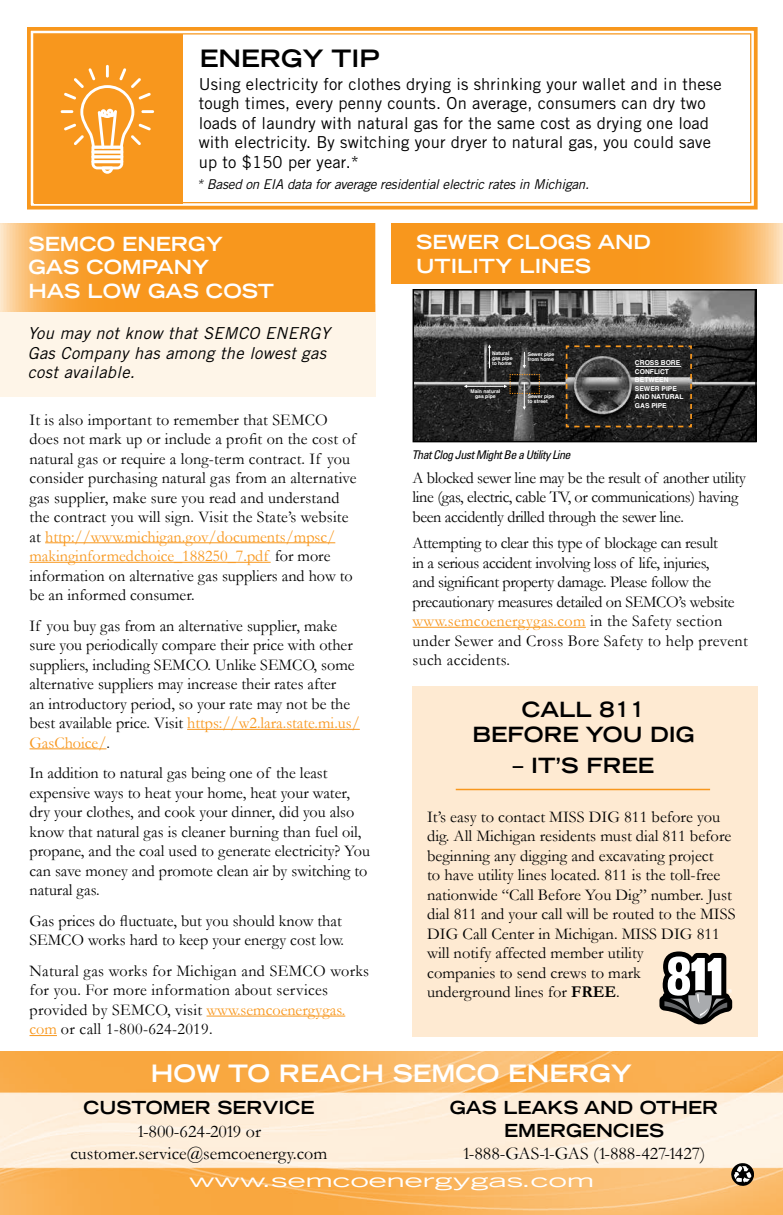
<style>
.page{position:relative;width:783px;height:1215px;background:#fff}
.page>*{position:absolute;margin:0;border:0;box-sizing:border-box;transform-origin:0 0}
.t1{font:700 expanded 24px "Trade Gothic LH";color:#fff}
.t2{font:700 expanded 24px "Trade Gothic LH";color:#000}
.t3{font:700 expanded 21px/25.2px "Trade Gothic LH";color:#000;text-align:center}
.t4{font:700 expanded 19.5px/23.4px "Trade Gothic LH";color:#fff}
.t5{font:18px/22.5px "Garamond";color:#000;text-align:center}
.t6{font:700 expanded 18px/22.5px "Trade Gothic LH";color:#000;text-align:center}
.t7{font:expanded 18px "Trade Gothic LH";color:#fff;scale:1.5 1}
.t8{font:16.5px/19.5px "Garamond";color:#000}
.t9{font:16.5px/19.5px "Garamond";letter-spacing:-.02em;color:#000}
.t10{font:16.5px/19.5px "Trade Gothic";letter-spacing:.01em;color:#000}
.t11{font:16.5px/19.5px "Garamond";letter-spacing:.02em;color:#000}
.t12{font:italic 16.5px/19.8px "Trade Gothic";letter-spacing:.02em;color:#000}
.t13{font:italic 13.5px "Trade Gothic";letter-spacing:-.02em;color:#000}
.t14{font:italic condensed 12px "Univers";letter-spacing:-.04em;color:#000}
.t15{font:700 6.75px/8.4px "Helvetica";color:#fff}
.t16{font:700 5.1px/5.1px "Helvetica";color:#fff}
.s1{color:#f8971d}
.s2{font-weight:700}
</style>
<div class="page">
<img style="left:0;top:1051px;width:783px;height:164px">
<svg style="left:731px;top:1163px;width:23px;height:24px"></svg>
<div style="left:0;top:304px;width:375px;height:92px;background:#fef5e8"></div>
<svg style="left:0;top:223px;width:375px;height:89px;background:#f89e2d"></svg>
<hr style="left:45px;top:542px;width:290px;height:1px;background:#f8971d">
<hr style="left:30px;top:562px;width:241px;height:1px;background:#f8971d">
<hr style="left:187px;top:729px;width:173px;height:1px;background:#f8971d">
<hr style="left:30px;top:748px;width:76px;height:1px;background:#f8971d">
<hr style="left:207px;top:1016px;width:138px;height:1px;background:#f8971d">
<svg style="left:30px;top:1035px;width:27px;height:1px"></svg>
<svg style="left:27px;top:27px;width:731px;height:183px"></svg>
<div style="left:33px;top:33px;width:718px;height:170px;border:1px solid #f8971d"></div>
<div style="left:34px;top:34px;width:149px;height:169px;background:#f8971d"></div>
<svg style="left:61px;top:65px;width:93px;height:109px"></svg>
<div style="left:412px;top:687px;width:346px;height:350px;background:#feead2"></div>
<svg style="left:659px;top:951px;width:73px;height:73px"></svg>
<hr style="left:456px;top:789px;width:254px;height:1px;background:#f8971d">
<svg style="left:392px;top:223px;width:391px;height:60px;background:#f89e2c"></svg>
<hr style="left:413px;top:627px;width:173px;height:1px;background:#f8971d">
<img style="left:416px;top:292px;width:338px;height:147px">
<div style="left:413px;top:289px;width:344px;height:153px;border:2px solid #000"></div>
<svg style="left:565px;top:345px;width:127px;height:83px;background:#403d39"></svg>
<svg style="left:488px;top:345px;width:3px;height:23px"></svg>
<svg style="left:523px;top:352px;width:3px;height:16px"></svg>
<hr style="left:466px;top:386px;width:38px;height:1px;background:#fff">
<svg style="left:504px;top:374px;width:36px;height:36px"></svg>
<hr style="left:636px;top:366px;width:45px;height:1px;background:#fff">
<h1 class="t2" style="left:200px;top:42px;width:181px">ENERGY TIP</h1>
<p class="t10" style="left:199px;top:74px;width:525px">Using electricity for clothes drying is shrinking your wallet and in these tough times, every penny counts. On average, consumers can dry two loads of laundry with natural gas for the same cost as drying one load with electricity. By switching your dryer to natural gas, you could save up to $150 per year.*</p>
<p class="t13" style="left:197px;top:176px;width:394px">* Based on EIA data for average residential electric rates in Michigan.</p>
<p class="t4" style="left:29px;top:232px;width:247px">SEMCO ENERGY<br>GAS COMPANY<br>HAS LOW GAS COST</p>
<p class="t12" style="left:28px;top:323px;width:304px">You may not know that SEMCO ENERGY<br>Gas Company has among the lowest gas cost available.</p>
<p class="t8" style="left:30px;top:409px;width:329px">It is also important to remember that SEMCO does not mark up or include a profit on the cost of natural gas or require a long-term contract. If you consider purchasing natural gas from an alternative gas supplier, make sure you read and understand the contract you will sign. Visit the State’s website at <span class="s1">http://www.michigan.gov/documents/mpsc/ makinginformedchoice_188250_7.pdf</span> for more information on alternative gas suppliers and how to be an informed consumer.</p>
<p class="t8" style="left:30px;top:616px;width:332px">If you buy gas from an alternative supplier, make sure you periodically compare their price with other suppliers, including SEMCO. Unlike SEMCO, some alternative suppliers may increase their rates after<br>an introductory period, so your rate may not be the best available price. Visit <span class="s1">https://w2.lara.state.mi.us/ GasChoice/</span>.</p>
<p class="t8" style="left:30px;top:763px;width:342px">In addition to natural gas being one of the least expensive ways to heat your home, heat your water, dry your clothes, and cook your dinner, did you also know that natural gas is cleaner burning than fuel oil, propane, and the coal used to generate electricity? You can save money and promote clean air by switching to natural gas.</p>
<p class="t8" style="left:30px;top:911px;width:316px">Gas prices do fluctuate, but you should know that<br>SEMCO works hard to keep your energy cost low.</p>
<p class="t11" style="left:30px;top:961px;width:341px">Natural gas works for Michigan and SEMCO works for you. For more information about services provided by SEMCO, visit <span class="s1">www.semcoenergygas. com</span> or call 1-800-624-2019.</p>
<p class="t4" style="left:416px;top:230px;width:236px">SEWER CLOGS AND<br>UTILITY LINES</p>
<p class="t16" style="left:492px;top:351px;width:22px">Natural gas pipe to home</p>
<p class="t16" style="left:528px;top:352px;width:28px">Sewer pipe from home</p>
<p class="t16" style="left:471px;top:388px;width:31px;text-align:center">Main natural gas pipe</p>
<p class="t16" style="left:528px;top:394px;width:28px">Sewer pipe to street</p>
<p class="t14" style="left:412px;top:447px;width:160px">That Clog Just Might Be a Utility Line</p>
<p class="t15" style="left:635px;top:358px;width:47px;line-height:9.4px">CROSS BORE<br>CONFLICT</p>
<p class="t15" style="left:635px;top:376px;width:50px">BETWEEN<br>SEWER PIPE<br>AND NATURAL<br>GAS PIPE</p>
<p class="t9" style="left:413px;top:468px;width:335px">A blocked sewer line may be the result of another utility line (gas, electric, cable TV, or communications) having been accidently drilled through the sewer line.</p>
<p class="t9" style="left:413px;top:533px;width:337px">Attempting to clear this type of blockage can result<br>in a serious accident involving loss of life, injuries,<br>and significant property damage. Please follow the precautionary measures detailed on SEMCO’s website <span class="s1">www.semcoenergygas.com</span> in the Safety section under Sewer and Cross Bore Safety to help prevent such accidents.</p>
<p class="t3" style="left:473px;top:697px;width:224px">CALL 811<br>BEFORE YOU DIG</p>
<p class="t3" style="left:513px;top:752px;width:143px">– IT’S FREE</p>
<p class="t8" style="left:427px;top:807px;width:310px">It’s easy to contact MISS DIG 811 before you dig. All Michigan residents must dial 811 before beginning any digging and excavating project<br>to have utility lines located. 811 is the toll-free nationwide “Call Before You Dig” number. Just dial 811 and your call will be routed to the MISS DIG Call Center in Michigan. MISS DIG 811 will notify affected member utility<br>companies to send crews to mark<br>underground lines for <span class="s2">FREE</span>.</p>
<h1 class="t1" style="left:151px;top:1057px;width:483px">HOW TO REACH SEMCO ENERGY</h1>
<p class="t6" style="left:450px;top:1096px;width:270px">GAS LEAKS AND OTHER<br>EMERGENCIES</p>
<p class="t5" style="left:463px;top:1142px;width:244px">1-888-GAS-1-GAS (1-888-427-1427)</p>
<p class="t6" style="left:83px;top:1096px;width:232px">CUSTOMER SERVICE</p>
<p class="t5" style="left:70px;top:1120px;width:258px">1-800-624-2019 or customer.service@semcoenergy.com</p>
<p class="t7" style="left:189px;top:1169px;width:271px">www.semcoenergygas.com</p>
</div>
